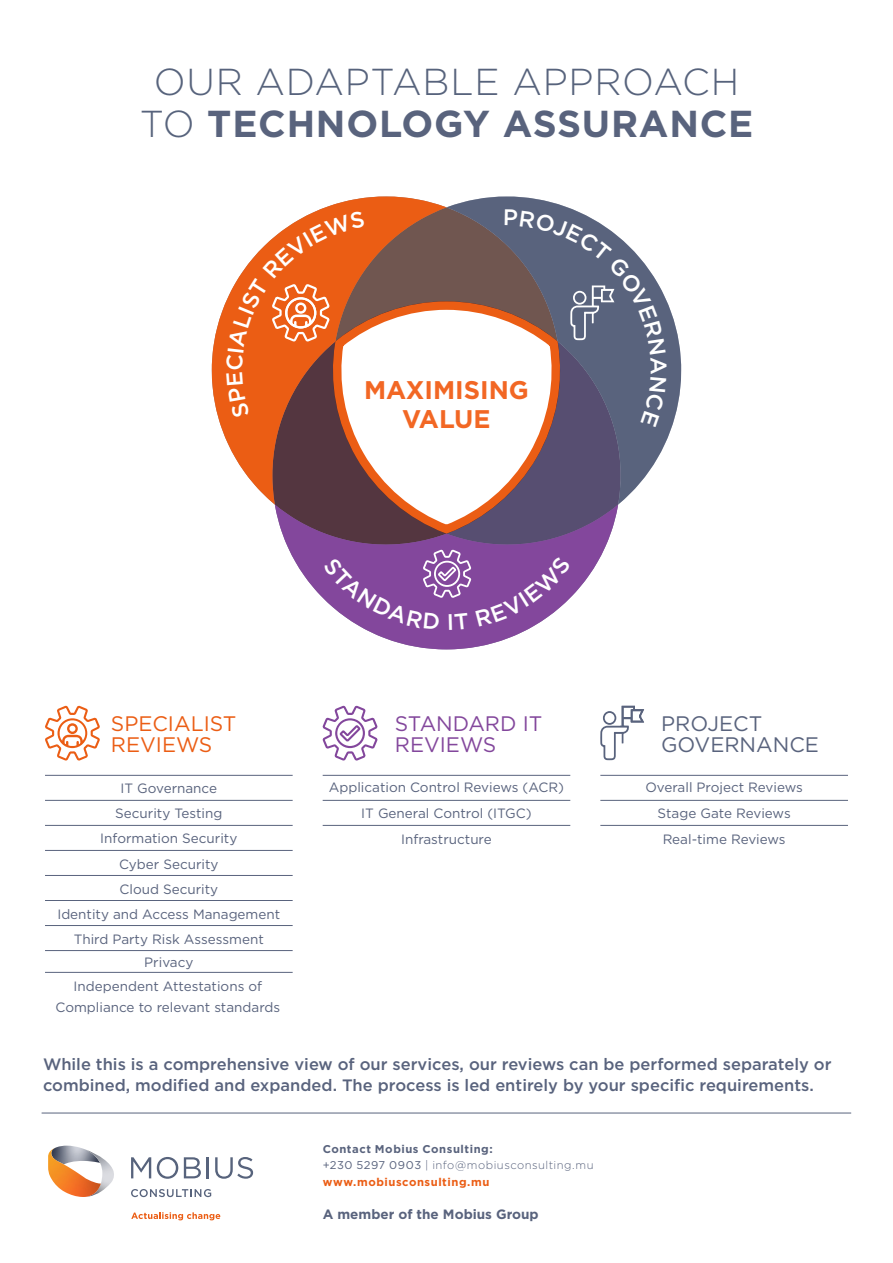
<style>
.page{position:relative;width:893px;height:1263px;background:#fff}
.page>*{position:absolute;margin:0;border:0;box-sizing:border-box;transform-origin:0 0}
.Heading{font:300 37.5px/42px "Gotham";letter-spacing:.02em;color:#57637c;text-align:center}
.t1{font:700 25.5px/28.5px "Gotham";color:#f26724;text-align:center}
.t2{font:21px "Gotham";color:#83479c}
.t3{font:21px "Gotham";color:#59637d}
.t4{font:21px "Gotham";color:#eb5d14}
.t5{font:500 16.5px/21px "Gotham";color:#59637d}
.t6{font:13.5px "Gotham";color:#59637d}
.Body{font:700 13.5px "Gotham";color:#59637d}
.Body-2{font:300 11.25px/16.5px "Gotham";letter-spacing:.04em;color:#59637d}
.Body-3{font:700 11.25px "Gotham";letter-spacing:.05em;color:#59637d}
.s1{font-weight:700;color:#59637d}
.s2{font-weight:400}
.s3{font-weight:700;color:#eb5d14}
</style>
<div class="page">
<hr style="left:42px;top:1113px;width:809px;height:1px;background:#59637d">
<svg style="left:131px;top:1157px;width:20px;height:21px"></svg>
<svg style="left:157px;top:1157px;width:21px;height:22px"></svg>
<svg style="left:184px;top:1157px;width:17px;height:21px"></svg>
<hr style="left:206px;top:1157px;width:3px;height:21px;background:#57637c">
<svg style="left:215px;top:1157px;width:38px;height:22px"></svg>
<svg style="left:131px;top:1189px;width:80px;height:8px"></svg>
<svg style="left:131px;top:1212px;width:89px;height:8px"></svg>
<img style="left:58px;top:1146px;width:19px;height:1px">
<img style="left:101px;top:1157px;width:13px;height:35px">
<img style="left:48px;top:1147px;width:53px;height:50px">
<svg style="left:322px;top:705px;width:56px;height:56px"></svg>
<hr style="left:322px;top:800px;width:248px;height:1px;background:#59637d">
<hr style="left:322px;top:825px;width:248px;height:1px;background:#59637d">
<hr style="left:322px;top:775px;width:248px;height:1px;background:#59637d">
<svg style="left:600px;top:706px;width:44px;height:54px"></svg>
<hr style="left:600px;top:800px;width:248px;height:1px;background:#59637d">
<hr style="left:600px;top:825px;width:248px;height:1px;background:#59637d">
<hr style="left:600px;top:775px;width:248px;height:1px;background:#59637d">
<svg style="left:45px;top:705px;width:55px;height:56px"></svg>
<hr style="left:45px;top:800px;width:247px;height:1px;background:#59637d">
<hr style="left:45px;top:825px;width:247px;height:1px;background:#59637d">
<hr style="left:45px;top:850px;width:247px;height:1px;background:#59637d">
<hr style="left:45px;top:775px;width:247px;height:1px;background:#59637d">
<hr style="left:45px;top:875px;width:247px;height:1px;background:#59637d">
<hr style="left:45px;top:900px;width:247px;height:1px;background:#59637d">
<hr style="left:45px;top:925px;width:247px;height:1px;background:#59637d">
<hr style="left:45px;top:950px;width:247px;height:1px;background:#59637d">
<hr style="left:45px;top:972px;width:247px;height:1px;background:#59637d">
<svg style="left:211px;top:196px;width:235px;height:309px"></svg>
<svg style="left:446px;top:196px;width:236px;height:309px"></svg>
<svg style="left:331px;top:297px;width:230px;height:208px"></svg>
<svg style="left:275px;top:505px;width:343px;height:144px"></svg>
<svg style="left:226px;top:211px;width:139px;height:207px"></svg>
<svg style="left:505px;top:210px;width:161px;height:217px"></svg>
<svg style="left:323px;top:549px;width:248px;height:81px;background:#8e57a5"></svg>
<p class="Heading" style="left:140px;top:59px;width:615px">OUR ADAPTABLE APPROACH<br>TO <span class="s1">TECHNOLOGY ASSURANCE</span></p>
<p class="t1" style="left:364px;top:376px;width:166px">MAXIMISING<br>VALUE</p>
<p class="t4" style="left:111px;top:710px;width:127px">SPECIALIST</p>
<p class="t4" style="left:111px;top:731px;width:103px">REVIEWS</p>
<p class="t6" style="left:120px;top:780px;width:98px">IT Governance</p>
<p class="t6" style="left:115px;top:805px;width:109px">Security Testing</p>
<p class="t6" style="left:100px;top:830px;width:139px">Information Security</p>
<p class="t6" style="left:119px;top:855px;width:101px">Cyber Security</p>
<p class="t6" style="left:119px;top:880px;width:100px">Cloud Security</p>
<p class="t6" style="left:57px;top:905px;width:224px">Identity and Access Management</p>
<p class="t6" style="left:74px;top:930px;width:191px">Third Party Risk Assessment</p>
<p class="t6" style="left:144px;top:953px;width:51px">Privacy</p>
<p class="t6" style="left:74px;top:977px;width:190px">Independent Attestations of</p>
<p class="t6" style="left:55px;top:998px;width:226px">Compliance to relevant standards</p>
<p class="t2" style="left:395px;top:710px;width:149px">STANDARD IT</p>
<p class="t2" style="left:395px;top:731px;width:103px">REVIEWS</p>
<p class="t6" style="left:329px;top:778px;width:237px">Application Control Reviews (ACR)</p>
<p class="t6" style="left:361px;top:805px;width:172px">IT General Control (ITGC)</p>
<p class="t6" style="left:401px;top:831px;width:92px">Infrastructure</p>
<p class="t3" style="left:661px;top:710px;width:103px">PROJECT</p>
<p class="t3" style="left:661px;top:731px;width:159px">GOVERNANCE</p>
<p class="t6" style="left:645px;top:778px;width:159px">Overall Project Reviews</p>
<p class="t6" style="left:657px;top:805px;width:135px">Stage Gate Reviews</p>
<p class="t6" style="left:662px;top:831px;width:124px">Real-time Reviews</p>
<p class="t5" style="left:43px;top:1054px;width:790px">While this is a comprehensive view of our services, our reviews can be performed separately or combined, modified and expanded. The process is led entirely by your specific requirements.</p>
<p class="Body-3" style="left:322px;top:1141px;width:172px">Contact Mobius Consulting:</p>
<p class="Body-2" style="left:322px;top:1157px;width:272px"><span class="s2">+230 5297 0903</span> | info@mobiusconsulting.mu <span class="s3">www.mobiusconsulting.mu</span></p>
<p class="Body" style="left:322px;top:1205px;width:217px">A member of the Mobius Group</p>
</div>
